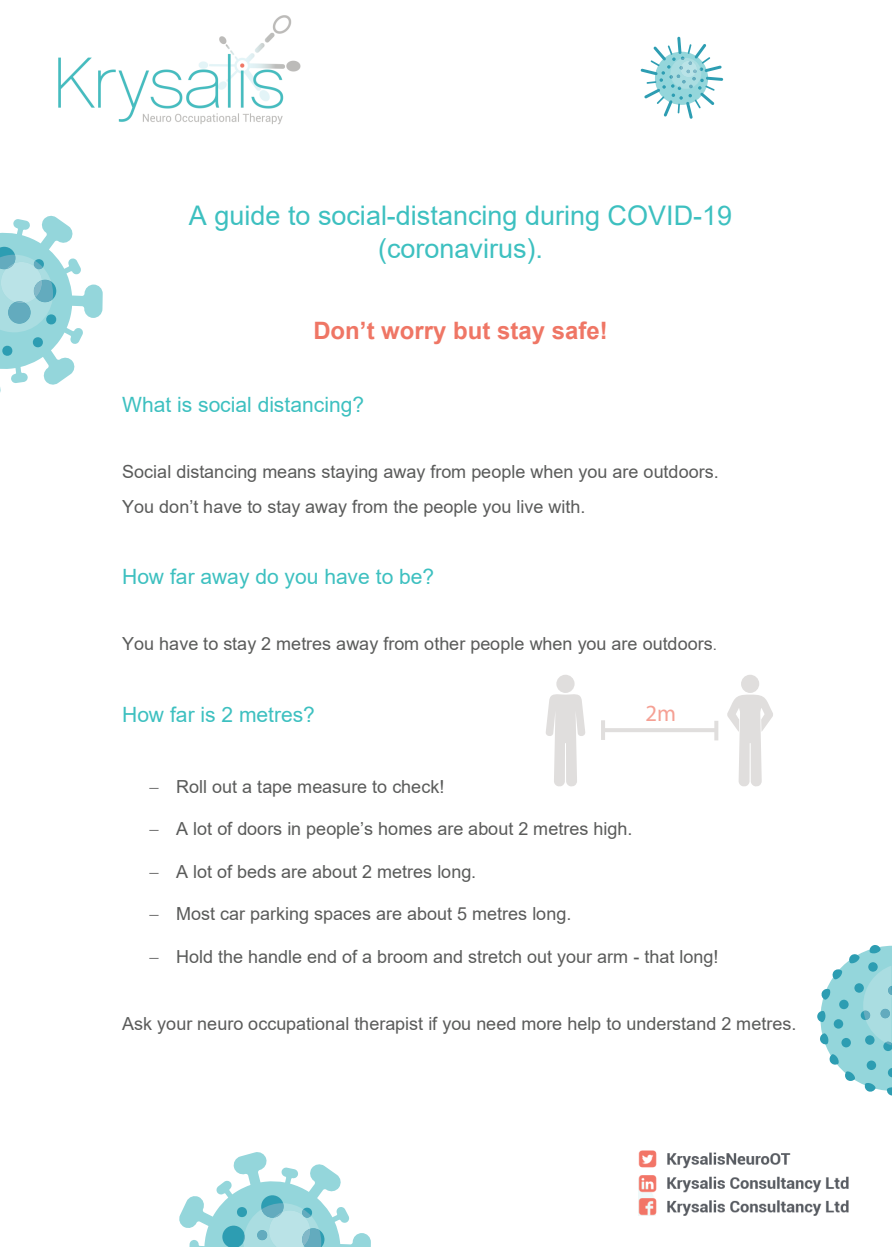
<style>
.page{position:relative;width:893px;height:1247px;background:#fff}
.page>*{position:absolute;margin:0;border:0;box-sizing:border-box;transform-origin:0 0}
.t1{font:27px/33.5px "Arial";color:#3dc0c0;text-align:center}
.t2{font:700 24px "Arial";color:#ef7665}
.t3{font:23.25px "Myriad Pro";color:#f5a094}
.t4{font:21px "Arial";color:#3dc0c0}
.t5{font:18px/34.3px "Arial";color:#5a5b5a}
.s1{font-size:15px}
</style>
<div class="page">
<img style="left:58px;top:15px;width:243px;height:110px">
<svg style="left:179px;top:1152px;width:192px;height:94px"></svg>
<svg style="left:0;top:215px;width:103px;height:178px"></svg>
<svg style="left:641px;top:37px;width:82px;height:82px"></svg>
<svg style="left:817px;top:945px;width:75px;height:150px"></svg>
<img style="left:639px;top:1150px;width:210px;height:65px">
<svg style="left:727px;top:694px;width:46px;height:92px"></svg>
<div style="left:741px;top:674px;width:18px;height:19px;background:#e0dedd;border-radius:50%"></div>
<svg style="left:546px;top:694px;width:39px;height:92px"></svg>
<div style="left:556px;top:674px;width:19px;height:19px;background:#e0dedd;border-radius:50%"></div>
<hr style="left:603px;top:728px;width:113px;height:4px;background:#e0dedd">
<hr style="left:601px;top:720px;width:4px;height:20px;background:#e0dedd">
<hr style="left:714px;top:720px;width:4px;height:20px;background:#e0dedd">
<h1 class="t1" style="left:189px;top:198px;width:545px">A guide to social-distancing during COVID-19 (coronavirus).</h1>
<h2 class="t2" style="left:313px;top:314px;width:296px">Don’t worry but stay safe!</h2>
<p class="t4" style="left:122px;top:390px;width:243px">What is social distancing?</p>
<p class="t5" style="left:122px;top:455px;width:598px">Social distancing means staying away from people when you are outdoors.<br>You don’t have to stay away from the people you live with.</p>
<p class="t4" style="left:122px;top:562px;width:314px">How far away do you have to be?</p>
<p class="t5" style="left:122px;top:626px;width:596px">You have to stay 2 metres away from other people when you are outdoors<span class="s1">.</span></p>
<p class="t4" style="left:122px;top:699px;width:194px">How far is 2 metres?</p>
<p class="t3" style="left:646px;top:698px;width:32px">2m</p>
<p class="t5" style="left:149px;top:768px;width:297px">− Roll out a tape measure to check!</p>
<p class="t5" style="left:149px;top:811px;width:485px">− A lot of doors in people’s homes are about 2 metres high.</p>
<p class="t5" style="left:149px;top:854px;width:329px">− A lot of beds are about 2 metres long.</p>
<p class="t5" style="left:149px;top:896px;width:424px">− Most car parking spaces are about 5 metres long.</p>
<p class="t5" style="left:149px;top:939px;width:571px">− Hold the handle end of a broom and stretch out your arm - that long!</p>
<p class="t5" style="left:122px;top:1006px;width:676px">Ask your neuro occupational therapist if you need more help to understand 2 metres.</p>
</div>
